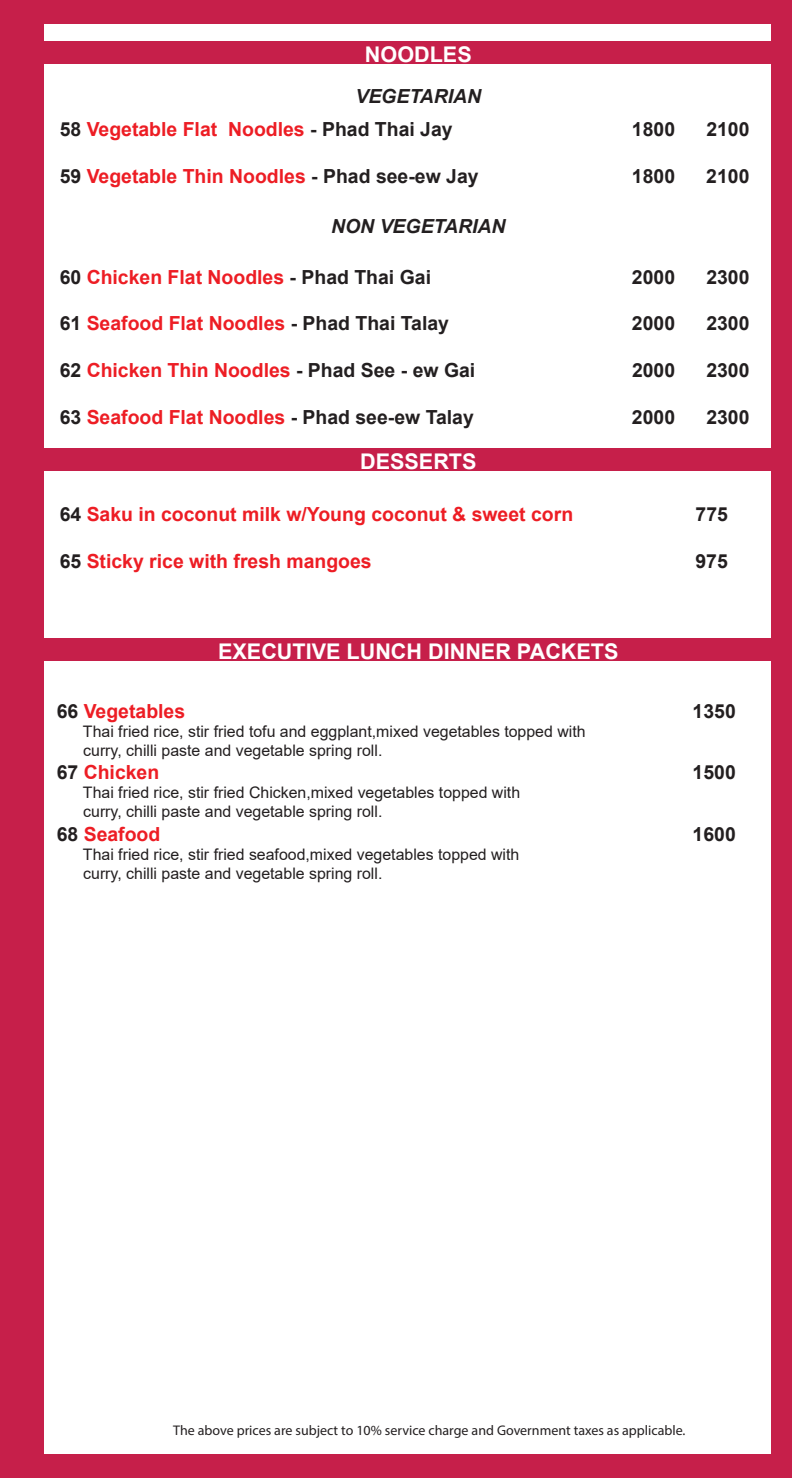
<style>
.page{position:relative;width:792px;height:1480px;background:#fff}
.page>*{position:absolute;margin:0;border:0;box-sizing:border-box;transform-origin:0 0}
.t1{font:700 21.53px "Arial";color:#fff}
.t2{font:700 19.43px "Arial";color:#ed1d24}
.t3{font:700 19.43px "Arial";color:#231f20}
.t4{font:italic 700 19.43px "Arial";color:#231f20}
.t5{font:15.92px/19.1px "Arial";color:#231f20}
.t6{font:14px "Myriad Pro";color:#231f20}
.s1{color:#231f20}
.s2{color:#ed1d24}
</style>
<div class="page">
<div style="left:0;top:0;width:792px;height:1477px;background:#c61f4a"></div>
<div style="left:44px;top:24px;width:726px;height:1429px;background:#fff"></div>
<div style="left:41px;top:41px;width:732px;height:23px;background:#c61f4a"></div>
<div style="left:41px;top:448px;width:732px;height:23px;background:#c61f4a"></div>
<div style="left:41px;top:638px;width:732px;height:23px;background:#c61f4a"></div>
<h1 class="t1" style="left:365px;top:40px;width:108px">NOODLES</h1>
<p class="t4" style="left:355px;top:83px;width:127px">VEGETARIAN</p>
<p class="t2" style="left:60px;top:116px;width:394px"><span class="s1">58</span> Vegetable Flat Noodles <span class="s1">- Phad Thai Jay</span></p>
<p class="t3" style="left:632px;top:116px;width:45px">1800</p>
<p class="t3" style="left:706px;top:116px;width:45px">2100</p>
<p class="t2" style="left:60px;top:163px;width:420px"><span class="s1">59</span> Vegetable Thin Noodles <span class="s1">- Phad see-ew Jay</span></p>
<p class="t3" style="left:632px;top:163px;width:45px">1800</p>
<p class="t3" style="left:706px;top:163px;width:45px">2100</p>
<p class="t4" style="left:331px;top:213px;width:176px">NON VEGETARIAN</p>
<p class="t2" style="left:60px;top:263px;width:373px"><span class="s1">60</span> Chicken Flat Noodles <span class="s1">- Phad Thai Gai</span></p>
<p class="t3" style="left:632px;top:263px;width:45px">2000</p>
<p class="t3" style="left:706px;top:263px;width:45px">2300</p>
<p class="t2" style="left:60px;top:310px;width:391px"><span class="s1">61</span> Seafood Flat Noodles <span class="s1">- Phad Thai Talay</span></p>
<p class="t3" style="left:632px;top:310px;width:45px">2000</p>
<p class="t3" style="left:706px;top:310px;width:45px">2300</p>
<p class="t2" style="left:60px;top:356px;width:417px"><span class="s1">62</span> Chicken Thin Noodles <span class="s1">- Phad See - ew Gai</span></p>
<p class="t3" style="left:632px;top:356px;width:45px">2000</p>
<p class="t3" style="left:706px;top:356px;width:45px">2300</p>
<p class="t3" style="left:60px;top:403px;width:416px">63 <span class="s2">Seafood Flat Noodles</span> - Phad see-ew Talay</p>
<p class="t3" style="left:632px;top:403px;width:45px">2000</p>
<p class="t3" style="left:706px;top:403px;width:45px">2300</p>
<h1 class="t1" style="left:360px;top:447px;width:118px">DESSERTS</h1>
<p class="t2" style="left:60px;top:501px;width:515px"><span class="s1">64</span> Saku in coconut milk w/Young coconut &amp; sweet corn</p>
<p class="t3" style="left:695px;top:501px;width:34px">775</p>
<p class="t2" style="left:60px;top:547px;width:313px"><span class="s1">65</span> Sticky rice with fresh mangoes</p>
<p class="t3" style="left:695px;top:547px;width:34px">975</p>
<h1 class="t1" style="left:218px;top:636px;width:402px">EXECUTIVE LUNCH DINNER PACKETS</h1>
<p class="t2" style="left:57px;top:697px;width:130px"><span class="s1">66</span> Vegetables</p>
<p class="t3" style="left:692px;top:697px;width:45px">1350</p>
<p class="t5" style="left:83px;top:722px;width:504px">Thai fried rice, stir fried tofu and eggplant,mixed vegetables topped with curry, chilli paste and vegetable spring roll.</p>
<p class="t2" style="left:57px;top:759px;width:104px"><span class="s1">67</span> Chicken</p>
<p class="t3" style="left:692px;top:759px;width:45px">1500</p>
<p class="t5" style="left:83px;top:783px;width:439px">Thai fried rice, stir fried Chicken,mixed vegetables topped with curry, chilli paste and vegetable spring roll.</p>
<p class="t2" style="left:57px;top:820px;width:105px"><span class="s1">68</span> Seafood</p>
<p class="t3" style="left:692px;top:820px;width:45px">1600</p>
<p class="t5" style="left:83px;top:844px;width:438px">Thai fried rice, stir fried seafood,mixed vegetables topped with curry, chilli paste and vegetable spring roll.</p>
<p class="t6" style="left:173px;top:1421px;width:514px">The above prices are subject to 10% service charge and Government taxes as applicable.</p>
</div>
